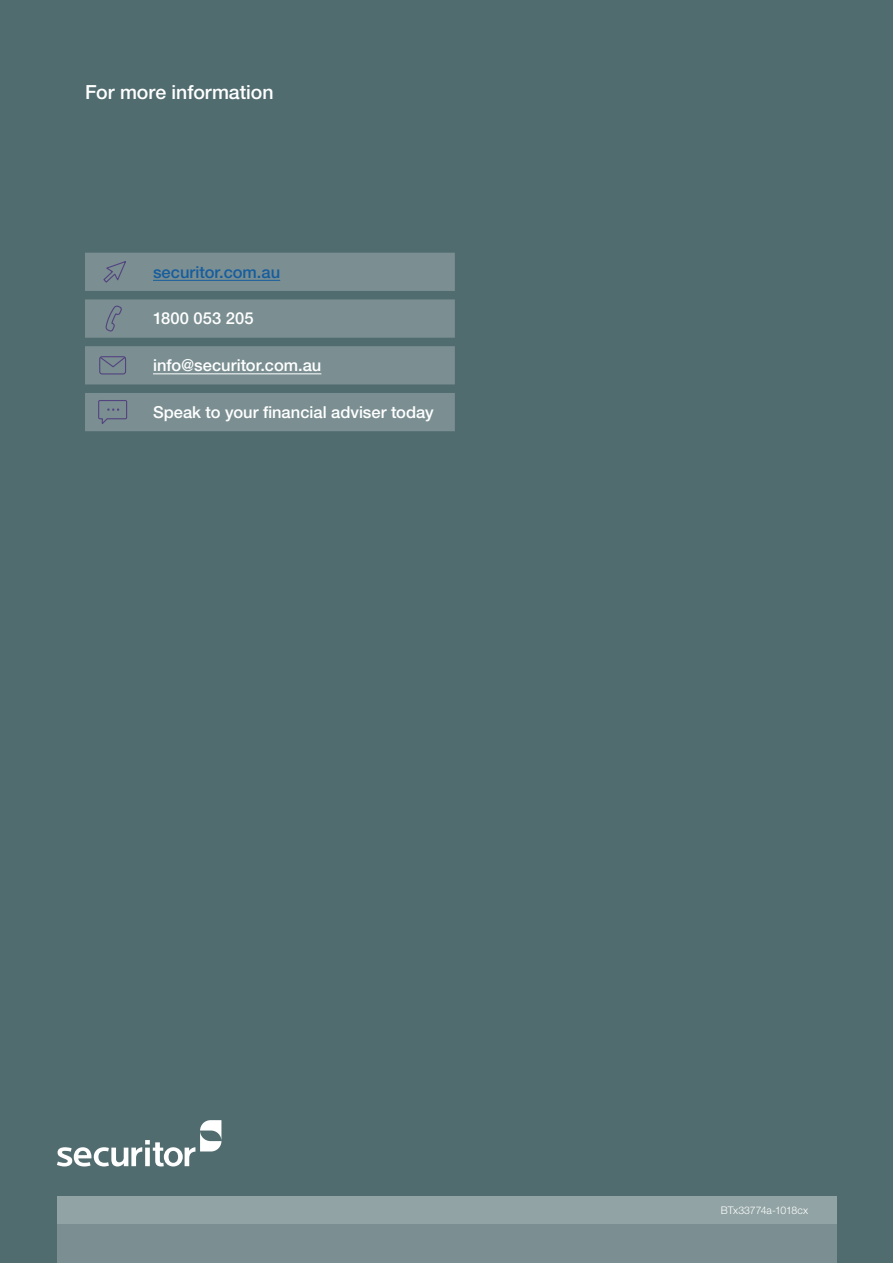
<style>
.page{position:relative;width:893px;height:1263px;background:#516c6f}
.page>*{position:absolute;margin:0;border:0;box-sizing:border-box;transform-origin:0 0}
.t1{font:500 19.5px "Helvetica Neue LT Std";color:#fff}
.t2{font:500 16.5px "Helvetica Neue LT Std";color:#fff}
.t3{font:500 16.5px "Helvetica Neue LT Std";color:#175d9e}
.t4{font:300 10.5px "Helvetica Neue LT Std";color:#fff}
</style>
<div class="page">
<div style="left:57px;top:1196px;width:779px;height:67px;background:#7b8f92"></div>
<div style="left:57px;top:1196px;width:779px;height:28px;background:#91a3a4"></div>
<svg style="left:57px;top:1120px;width:164px;height:47px"></svg>
<svg style="left:85px;top:253px;width:370px;height:178px;background:#74898c"></svg>
<svg style="left:102px;top:260px;width:26px;height:24px"></svg>
<hr style="left:153px;top:280px;width:127px;height:1px;background:#175d9e">
<svg style="left:105px;top:304px;width:18px;height:29px"></svg>
<div style="left:99px;top:356px;width:27px;height:19px;border:1px solid #53437f;border-radius:2px"></div>
<svg style="left:99px;top:356px;width:27px;height:12px"></svg>
<hr style="left:153px;top:374px;width:168px;height:1px;background:#fff">
<svg style="left:98px;top:399px;width:30px;height:27px"></svg>
<p class="t1" style="left:85px;top:85px;width:190px">For more information</p>
<p class="t3" style="left:153px;top:266px;width:129px">securitor.com.au</p>
<p class="t2" style="left:153px;top:313px;width:102px">1800 053 205</p>
<p class="t2" style="left:153px;top:359px;width:170px">info@securitor.com.au</p>
<p class="t2" style="left:153px;top:406px;width:282px">Speak to your financial adviser today</p>
<p class="t4" style="left:721px;top:1206px;width:89px">BTx33774a-1018cx</p>
</div>
